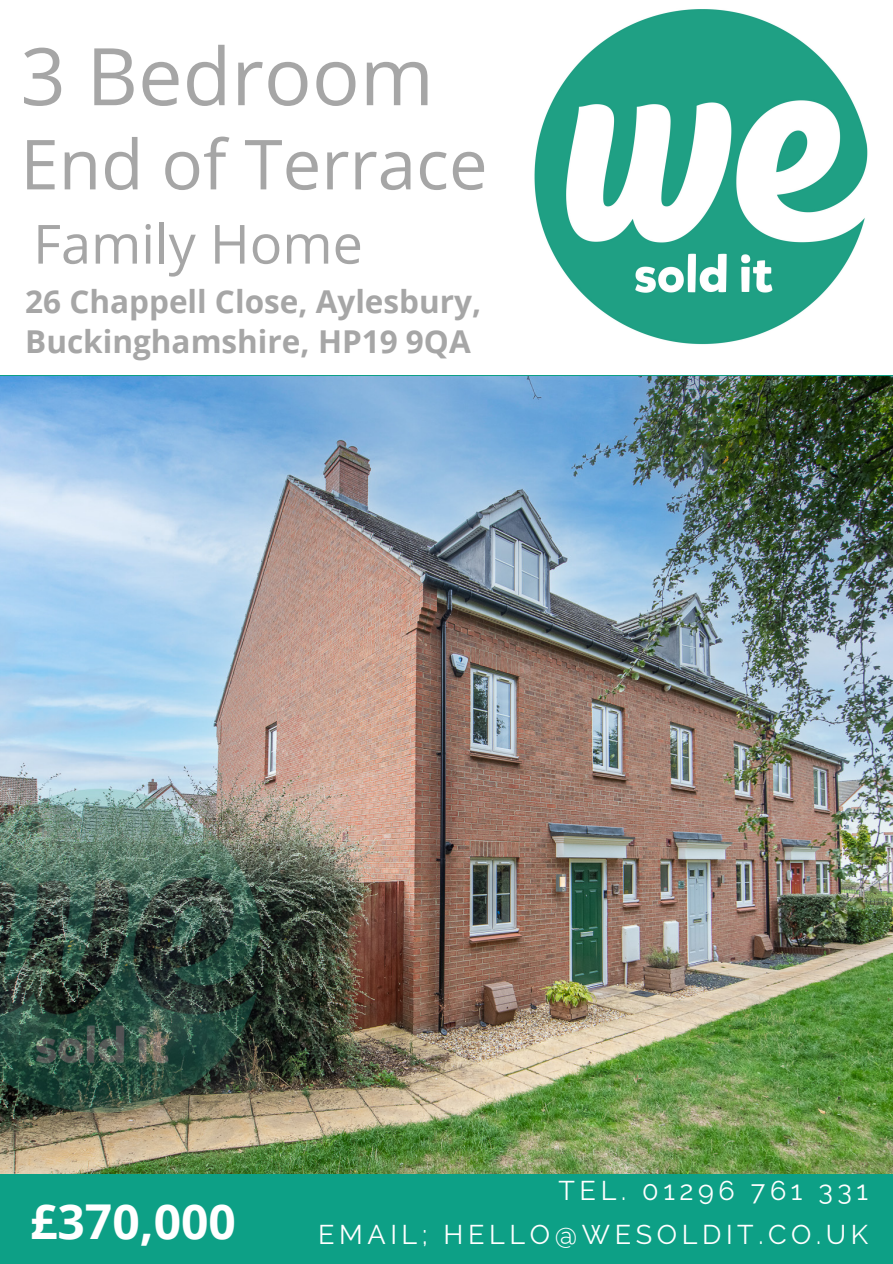
<style>
.page{position:relative;width:893px;height:1264px;background:#fff}
.page>*{position:absolute;margin:0;border:0;box-sizing:border-box;transform-origin:0 0}
.t1{font:79.5px "Open Sans";color:#a6a6a6}
.t2{font:69px "Open Sans";color:#a6a6a6}
.t3{font:54px "Open Sans";color:#a6a6a6}
.t4{font:700 48px "Open Sans";color:#fff}
.t5{font:700 31.5px/39.3px "Open Sans";color:#a6a6a6}
.t6{font:27px "Raleway";letter-spacing:.17em;color:#fff}
</style>
<div class="page">
<div style="left:0;top:0;width:892px;height:1263px;background:#0da086"></div>
<img style="left:0;top:377px;width:892px;height:796px">
<div style="left:0;top:0;width:892px;height:375px;background:#fff"></div>
<img style="left:534px;top:9px;width:334px;height:336px">
<p class="t1" style="left:20px;top:20px;width:415px">3 Bedroom</p>
<p class="t2" style="left:20px;top:116px;width:469px">End of Terrace</p>
<h4 class="t3" style="left:33px;top:206px;width:331px">Family Home</h4>
<h5 class="t5" style="left:25px;top:281px;width:457px">26 Chappell Close, Aylesbury,<br>Buckinghamshire, HP19 9QA</h5>
<p class="t4" style="left:30px;top:1187px;width:207px">£370,000</p>
<h2 class="t6" style="left:558px;top:1174px;width:311px">TEL. 01296 761 331</h2>
<h3 class="t6" style="left:318px;top:1218px;width:551px">EMAIL; HELLO@WESOLDIT.CO.UK</h3>
</div>
